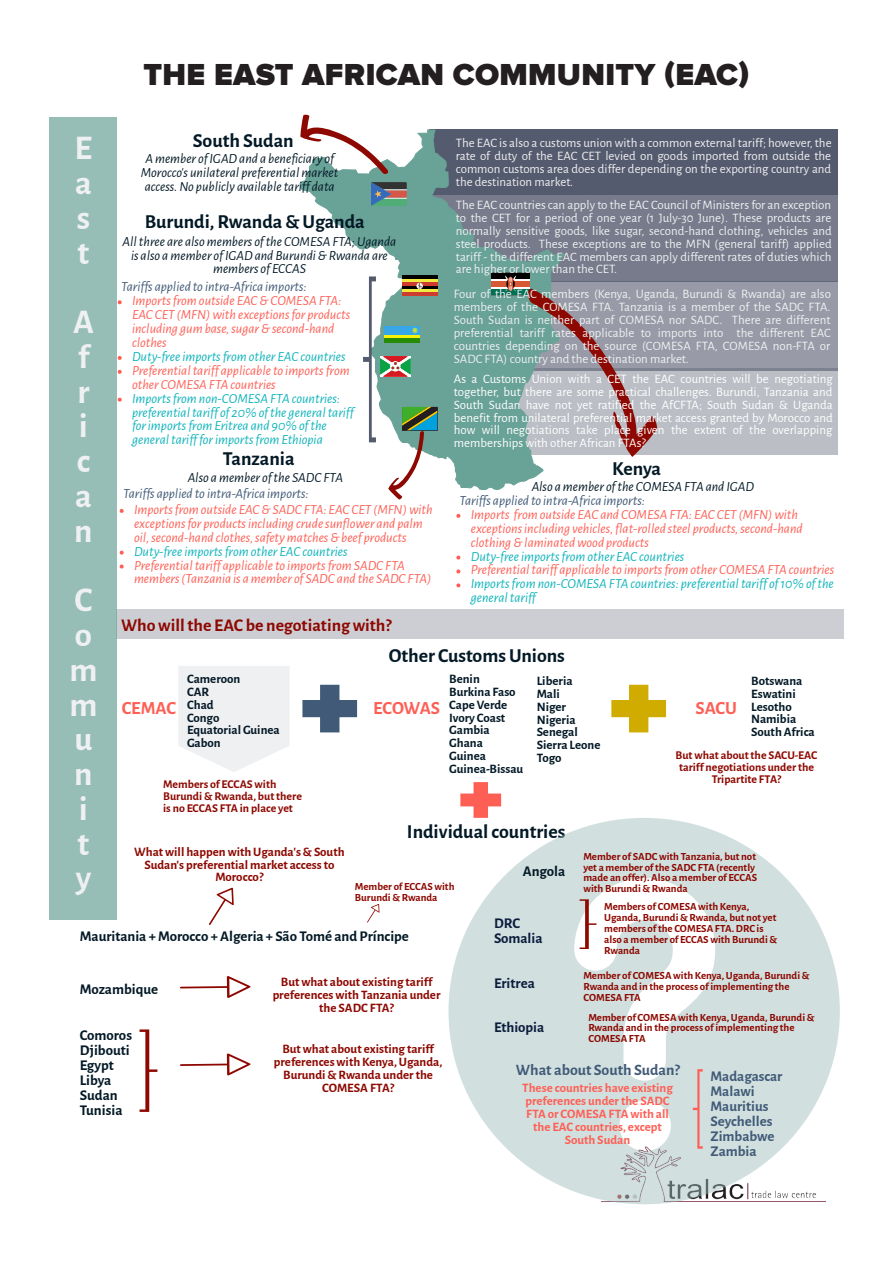
<style>
.page{position:relative;width:893px;height:1263px;background:#fff}
.page>*{position:absolute;margin:0;border:0;box-sizing:border-box;transform-origin:0 0}
.t1{font:700 34.8px/34.8px "Alegreya Sans";color:#eff0f2}
.Section_Head{font:900 31.5px "Proxima Nova";letter-spacing:.01em;color:#231f20}
.t2{font:700 19.8px "Alegreya Sans";color:#031926}
.t3{font:700 18.6px "Alegreya Sans";color:#fe5f55}
.t4{font:700 17.85px "Alegreya Sans";color:#8d0801}
.t5{font:700 15.9px "Alegreya Sans";color:#415a77}
.t6{font:700 14.85px/14.9px "Alegreya Sans";color:#031926}
.t7{font:700 14.85px/14.9px "Alegreya Sans";color:#415a77}
.t8{font:700 14.85px/14.9px "Alegreya Sans";color:#0c1c3d}
.t9{font:italic 13.95px/14px "Alegreya Sans";color:#fe5f55}
.t10{font:italic 13.95px/14px "Alegreya Sans";color:#0fb4bb}
.t11{font:italic 13.95px/14px "Alegreya Sans";color:#031926;text-align:center}
.t12{font:italic 13.95px "Alegreya Sans";color:#415a77}
.t13{font:12.9px/12.9px "Alegreya Sans";color:#eff0f2;text-align:justify}
.t14{font:12.9px/12.9px "Alegreya Sans";color:#fff;text-align:justify}
.t15{font:700 12.9px/12.9px "Alegreya Sans";color:#8d0801;text-align:center}
.t16{font:700 12.9px/12.9px "Alegreya Sans";color:#031926}
.t17{font:700 12.9px/12.9px "Alegreya Sans";color:#fe5f55;text-align:center}
.t18{font:700 11.85px/11.9px "Alegreya Sans";color:#8d0801;text-align:center}
.t19{font:700 10.95px/10.9px "Alegreya Sans";color:#8d0801}
.s1{color:#fe5f55}
.s2{color:#0fb4bb}
</style>
<div class="page">
<svg style="left:178px;top:666px;width:111px;height:106px"></svg>
<div style="left:117px;top:609px;width:727px;height:30px;background:#cdced4"></div>
<div style="left:447px;top:368px;width:391px;height:86px;background:#bbbec5"></div>
<div style="left:432px;top:281px;width:406px;height:90px;background:#989ba7"></div>
<div style="left:432px;top:194px;width:406px;height:87px;background:#777b8b"></div>
<div style="left:430px;top:129px;width:408px;height:66px;background:#555b6e"></div>
<div style="left:49px;top:118px;width:68px;height:802px;background:#96beb6"></div>
<svg style="left:456px;top:514px;width:4px;height:4px"></svg>
<svg style="left:456px;top:556px;width:4px;height:4px"></svg>
<svg style="left:456px;top:569px;width:4px;height:4px"></svg>
<svg style="left:456px;top:583px;width:4px;height:4px"></svg>
<svg style="left:118px;top:300px;width:4px;height:4px"></svg>
<svg style="left:118px;top:356px;width:4px;height:4px"></svg>
<svg style="left:118px;top:370px;width:4px;height:4px"></svg>
<svg style="left:118px;top:398px;width:4px;height:4px"></svg>
<svg style="left:299px;top:114px;width:360px;height:386px"></svg>
<svg style="left:120px;top:509px;width:4px;height:4px"></svg>
<svg style="left:120px;top:551px;width:4px;height:4px"></svg>
<svg style="left:120px;top:564px;width:4px;height:4px"></svg>
<svg style="left:611px;top:685px;width:55px;height:47px"></svg>
<svg style="left:302px;top:685px;width:55px;height:47px"></svg>
<svg style="left:180px;top:976px;width:71px;height:22px"></svg>
<svg style="left:140px;top:1029px;width:17px;height:83px"></svg>
<svg style="left:448px;top:818px;width:392px;height:386px;fill:#d1e0df"></svg>
<svg style="left:693px;top:1069px;width:10px;height:80px"></svg>
<svg style="left:460px;top:782px;width:41px;height:36px"></svg>
<svg style="left:209px;top:887px;width:25px;height:38px"></svg>
<svg style="left:180px;top:1053px;width:71px;height:22px"></svg>
<svg style="left:580px;top:899px;width:16px;height:50px"></svg>
<svg style="left:367px;top:904px;width:12px;height:19px"></svg>
<p class="t1" style="left:75px;top:128px;width:19px;text-align:justify">E a s t</p>
<p class="Section_Head" style="left:143px;top:60px;width:608px">THE EAST AFRICAN COMMUNITY (EAC)</p>
<p class="t2" style="left:193px;top:126px;width:102px">South Sudan</p>
<p class="t11" style="left:141px;top:151px;width:199px">A member of IGADand a beneficiary of<br>Morocco's unilateral preferential market access.No publicly availabletariff data</p>
<p class="t2" style="left:145px;top:207px;width:222px">Burundi, Rwanda &amp; Uganda</p>
<p class="t11" style="left:123px;top:233px;width:275px">Allthree are also members ofthe COMESA FTA;Uganda is also a member of IGADand Burundi&amp;Rwanda are members of ECCAS</p>
<p class="t13" style="left:456px;top:136px;width:377px">The EAC is also a customs union with a common external tariff; however, the rate of duty of the EAC CET levied on goods imported from outside the common customs area does differ depending on the exporting country and the destination market.</p>
<p class="t13" style="left:456px;top:198px;width:378px">The EAC countries can apply to the EAC Council of Ministers for an exception to the CET for a period of one year (1 July-30 June). These products are normally sensitive goods, like sugar, second-hand clothing, vehicles and steel products. These exceptions are to the MFN (general tariff) applied tariff - the different EAC members can apply different rates of duties which are higher or lower than the CET.</p>
<p class="t12" style="left:121px;top:277px;width:187px">Tariffs applied to intra-Africa imports:</p>
<p class="t13" style="left:454px;top:287px;width:379px">Four of the EAC members (Kenya, Uganda, Burundi &amp; Rwanda) are also members of the COMESA FTA. Tanzania is a member of the SADC FTA.<br>South Sudan is neither part of COMESA nor SADC. There are different preferential tariff rates applicable to imports into the different EAC countries depending on the source (COMESA FTA, COMESA non-FTA or SADC FTA) country and the destination market.</p>
<p class="t14" style="left:454px;top:371px;width:380px">As a Customs Union with a CET the EAC countries will be negotiating together, but there are some practical challenges. Burundi, Tanzania and South Sudan have not yet ratified the AfCFTA; South Sudan &amp; Uganda benefit from unilateral preferential market access granted by Morocco and how will negotiations take place given the extent of the overlapping memberships with other African FTAs?</p>
<p class="t10" style="left:132px;top:293px;width:223px"><span class="s1">Importsfrom outside EAC&amp;COMESA FTA:<br>EAC CET (MFN)with exceptionsfor products including gum base,sugar&amp;second-hand clothes<br></span>Duty-freeimportsfrom other EAC countries <span class="s1">Preferentialtariff applicableto importsfrom other COMESA FTA countries<br></span>Importsfrom non-COMESA FTA countries: preferentialtariff of 20% ofthe generaltariff forimportsfrom Eritrea and 90% ofthe generaltariff forimportsfrom Ethiopia</p>
<p class="t2" style="left:223px;top:444px;width:73px">Tanzania</p>
<p class="t1" style="left:73px;top:302px;width:22px">A f r i c a n</p>
<p class="t11" style="left:188px;top:470px;width:157px">Also a member ofthe SADC FTA</p>
<p class="t2" style="left:612px;top:454px;width:50px">Kenya</p>
<p class="t11" style="left:532px;top:479px;width:224px">Also a member ofthe COMESA FTA and IGAD</p>
<p class="t12" style="left:123px;top:484px;width:187px">Tariffs applied to intra-Africa imports:</p>
<p class="t12" style="left:459px;top:491px;width:187px">Tariffs applied to intra-Africa imports:</p>
<p class="t9" style="left:134px;top:502px;width:300px">Importsfrom outside EAC&amp;SADC FTA: EAC CET (MFN)with exceptionsfor productsincluding crudesunflower and palm oil,second-hand clothes,safety matches&amp;beef products <span class="s2">Duty-freeimportsfrom other EAC countries </span>Preferentialtariff applicableto importsfrom SADC FTA members(Tanzania is a member of SADC and the SADC FTA)</p>
<p class="t4" style="left:121px;top:612px;width:272px">Whowillthe EAC be negotiatingwith?</p>
<p class="t2" style="left:389px;top:641px;width:178px">Other CustomsUnions</p>
<p class="t3" style="left:122px;top:694px;width:56px">CEMAC</p>
<p class="t9" style="left:471px;top:507px;width:365px">Imports from outside EAC and COMESA FTA: EAC CET (MFN)with exceptionsincluding vehicles, flat-rolled steel products,second-hand clothing&amp;laminatedwood products<br><span class="s2">Duty-freeimportsfrom other EAC countries<br></span>Preferentialtariff applicableto importsfrom other COMESA FTA countries <span class="s2">Importsfrom non-COMESA FTA countries: preferentialtariff of10% ofthe generaltariff</span></p>
<p class="t1" style="left:69px;top:580px;width:30px">C o m m u n i t y</p>
<p class="t16" style="left:449px;top:671px;width:76px">Benin<br>Burkina Faso<br>Cape Verde<br>Ivory Coast<br>Gambia<br>Ghana<br>Guinea<br>Guinea-Bissau</p>
<p class="t16" style="left:537px;top:673px;width:65px">Liberia<br>Mali<br>Niger<br>Nigeria<br>Senegal<br>Sierra Leone<br>Togo</p>
<p class="t16" style="left:187px;top:671px;width:94px">Cameroon<br>CAR<br>Chad<br>Congo<br>Equatorial Guinea<br>Gabon</p>
<p class="t16" style="left:751px;top:673px;width:65px">Botswana<br>Eswatini<br>Lesotho<br>Namibia<br>South Africa</p>
<p class="t18" style="left:675px;top:749px;width:143px">Butwhat aboutthe SACU-EAC tariff negotiations underthe<br>Tripartite FTA?</p>
<p class="t3" style="left:373px;top:694px;width:69px">ECOWAS</p>
<p class="t3" style="left:695px;top:694px;width:43px">SACU</p>
<p class="t18" style="left:163px;top:777px;width:140px;text-align:left">Members of ECCASwith<br>Burundi &amp; Rwanda, butthere is no ECCAS FTA in place yet</p>
<p class="t2" style="left:407px;top:817px;width:160px">Individualcountries</p>
<p class="t15" style="left:134px;top:844px;width:212px">Whatwill happenwithUganda's &amp; South<br>Sudan's preferential market accessto<br>Morocco?</p>
<p class="t19" style="left:583px;top:850px;width:175px">Member of SADCwith Tanzania, but not yet a member ofthe SADC FTA (recently made an offer). Also a member of ECCAS with Burundi &amp; Rwanda</p>
<p class="t19" style="left:604px;top:900px;width:175px">Members of COMESAwith Kenya,<br>Uganda, Burundi &amp; Rwanda, but not yet members ofthe COMESA FTA.DRC is also a member of ECCASwith Burundi &amp;<br>Rwanda</p>
<p class="t19" style="left:583px;top:969px;width:228px">Member of COMESAwith Kenya,Uganda, Burundi &amp;<br>Rwanda and in the process ofimplementing the<br>COMESA FTA</p>
<p class="t19" style="left:588px;top:1011px;width:228px">Member of COMESAwith Kenya,Uganda, Burundi &amp;<br>Rwanda and in the process ofimplementing the<br>COMESA FTA</p>
<p class="t6" style="left:523px;top:863px;width:44px">Angola</p>
<p class="t19" style="left:355px;top:880px;width:101px">Member of ECCASwith<br>Burundi &amp; Rwanda</p>
<p class="t8" style="left:494px;top:915px;width:50px">DRC<br>Somalia</p>
<p class="t8" style="left:494px;top:974px;width:42px">Eritrea</p>
<p class="t8" style="left:494px;top:1019px;width:52px">Ethiopia</p>
<p class="t6" style="left:80px;top:928px;width:331px">Mauritania +Morocco + Algeria + São Tomé and Príncipe</p>
<p class="t6" style="left:80px;top:980px;width:80px">Mozambique</p>
<p class="t15" style="left:273px;top:974px;width:169px">Butwhat about existing tariff preferenceswith Tanzania under the SADC FTA?</p>
<p class="t6" style="left:80px;top:1027px;width:54px">Comoros<br>Djibouti<br>Egypt<br>Libya<br>Sudan<br>Tunisia</p>
<p class="t15" style="left:274px;top:1042px;width:170px">Butwhat about existing tariff preferenceswith Kenya,Uganda,<br>Burundi &amp; Rwanda underthe<br>COMESA FTA?</p>
<p class="t5" style="left:516px;top:1058px;width:166px">What about South Sudan?</p>
<p class="t7" style="left:710px;top:1068px;width:73px">Madagascar<br>Malawi<br>Mauritius<br>Seychelles<br>Zimbabwe<br>Zambia</p>
<p class="t17" style="left:522px;top:1080px;width:152px">These countries have existing preferences underthe SADC<br>FTA or COMESA FTAwith all the EAC countries, except<br>South Sudan</p>
</div>
